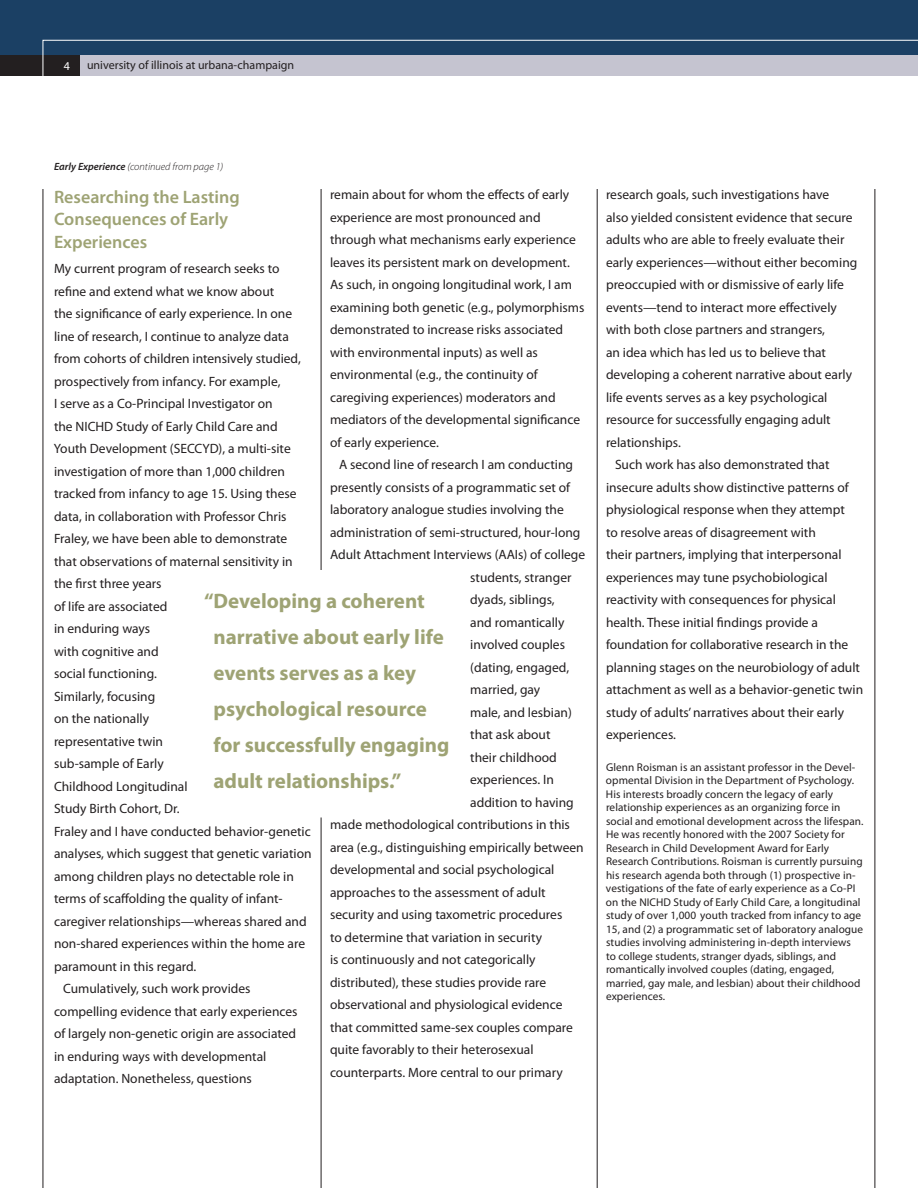
<style>
.page{position:relative;width:918px;height:1188px;background:#fff}
.page>*{position:absolute;margin:0;border:0;box-sizing:border-box;transform-origin:0 0}
.t1{font:700 21px/36px "Myriad Pro";color:#9ea374}
.t2{font:600 18px/22.5px "Myriad Pro";color:#9ea374}
.t3{font:13.5px/22.5px "Myriad Pro";color:#231f20}
.t4{font:12px "Myriad Pro";color:#231f20}
.t5{font:11.25px/13.5px "Myriad Pro";letter-spacing:.005em;color:#231f20}
.t6{font:italic 300 10.5px "Myriad Pro";color:#231f20}
.s1{font-weight:600}
</style>
<div class="page">
<hr style="left:875px;top:189px;width:1px;height:999px;background:#231f20">
<hr style="left:321px;top:189px;width:1px;height:381px;background:#231f20">
<hr style="left:597px;top:189px;width:1px;height:999px;background:#231f20">
<div style="left:0;top:54px;width:80px;height:22px;background:#231f20"></div>
<div style="left:0;top:0;width:918px;height:56px;background:#1b4064"></div>
<svg style="left:43px;top:40px;width:875px;height:36px"></svg>
<hr style="left:43px;top:189px;width:1px;height:999px;background:#231f20">
<hr style="left:321px;top:818px;width:1px;height:370px;background:#231f20">
<p class="t4" style="left:87px;top:58px;width:209px">university of illinois at urbana-champaign</p>
<p class="t6" style="left:54px;top:160px;width:171px"><span class="s1">Early Experience</span> (continued from page 1)</p>
<p class="t3" style="left:330px;top:183px;width:256px">remain about for whom the effects of early experience are most pronounced and through what mechanisms early experience leaves its persistent mark on development.<br>As such, in ongoing longitudinal work, I am examining both genetic (e.g., polymorphisms demonstrated to increase risks associated with environmental inputs) as well as environmental (e.g., the continuity of caregiving experiences) moderators and mediators of the developmental significance of early experience.</p>
<p class="t3" style="left:339px;top:453px;width:236px">A second line of research I am conducting</p>
<p class="t3" style="left:330px;top:476px;width:242px">presently consists of a programmatic set of</p>
<p class="t3" style="left:330px;top:498px;width:235px">laboratory analogue studies involving the</p>
<p class="t3" style="left:330px;top:521px;width:252px">administration of semi-structured, hour-long</p>
<p class="t3" style="left:330px;top:543px;width:257px">Adult Attachment I nterviews (AAIs) of college</p>
<p class="t3" style="left:470px;top:566px;width:103px">students, stranger</p>
<p class="t3" style="left:470px;top:588px;width:86px">dyads, siblings,</p>
<p class="t3" style="left:470px;top:611px;width:96px">and romantically</p>
<p class="t3" style="left:470px;top:633px;width:96px">involved couples</p>
<p class="t3" style="left:470px;top:656px;width:100px">(dating, engaged,</p>
<p class="t3" style="left:470px;top:678px;width:72px">married, gay</p>
<p class="t3" style="left:470px;top:701px;width:103px">male, and lesbian)</p>
<p class="t3" style="left:470px;top:723px;width:82px">that ask about</p>
<p class="t3" style="left:470px;top:746px;width:88px">their childhood</p>
<p class="t3" style="left:470px;top:768px;width:85px">experiences. I n</p>
<p class="t3" style="left:470px;top:791px;width:105px">addition to having</p>
<p class="t3" style="left:330px;top:813px;width:242px">made methodological contributions in this</p>
<p class="t3" style="left:330px;top:836px;width:255px">area (e.g., distinguishing empirically between</p>
<p class="t3" style="left:330px;top:858px;width:226px">developmental and social psychological</p>
<p class="t3" style="left:330px;top:881px;width:217px">approaches to the assessment of adult</p>
<p class="t3" style="left:330px;top:903px;width:234px">security and using taxometric procedures</p>
<p class="t3" style="left:330px;top:926px;width:214px">to determine that variation in security</p>
<p class="t3" style="left:330px;top:948px;width:207px">is continuously and not categorically</p>
<p class="t3" style="left:330px;top:971px;width:218px">distributed), these studies provide rare</p>
<p class="t3" style="left:330px;top:993px;width:234px">observational and physiological evidence</p>
<p class="t3" style="left:330px;top:1016px;width:245px">that committed same-sex couples compare</p>
<p class="t3" style="left:330px;top:1038px;width:205px">quite favorably to their heterosexual</p>
<p class="t3" style="left:330px;top:1061px;width:234px">counterparts. More central to our primary</p>
<h2 class="t2" style="left:54px;top:185px;width:187px">Researching the Lasting<br>Consequences of Early<br>Experiences</h2>
<p class="t3" style="left:54px;top:257px;width:248px">My current program of research seeks to refine and extend what we know about<br>the significance of early experience. I n one line of research, I continue to analyze data from cohorts of children intensively studied, prospectively from infancy. For example,<br>I serve as a Co-Principal I nvestigator on<br>the NICH</p>
<p class="t3" style="left:54px;top:415px;width:225px;text-indent:50px">D Study of Early Child Care and<br>Youth Development (SECCY</p>
<p class="t3" style="left:210px;top:437px;width:83px">D), a multi-site</p>
<p class="t3" style="left:54px;top:460px;width:232px">investigation of more than 1,000 children</p>
<p class="t3" style="left:54px;top:482px;width:244px">tracked from infancy to age 15. Using these</p>
<p class="t3" style="left:54px;top:505px;width:234px">data, in collaboration with Professor Chris</p>
<p class="t3" style="left:54px;top:527px;width:235px">Fraley, we have been able to demonstrate</p>
<p class="t3" style="left:54px;top:550px;width:240px">that observations of maternal sensitivity in</p>
<p class="t3" style="left:54px;top:572px;width:109px">the first three years</p>
<p class="t3" style="left:54px;top:595px;width:115px">of life are associated</p>
<p class="t3" style="left:54px;top:617px;width:98px">in enduring ways</p>
<p class="t3" style="left:54px;top:640px;width:106px">with cognitive and</p>
<p class="t3" style="left:54px;top:662px;width:104px">social functioning.</p>
<p class="t3" style="left:54px;top:685px;width:103px">Similarly, focusing</p>
<p class="t3" style="left:54px;top:707px;width:97px">on the nationally</p>
<p class="t3" style="left:54px;top:730px;width:111px">representative twin</p>
<p class="t3" style="left:54px;top:752px;width:111px">sub-sample of Early</p>
<p class="t3" style="left:54px;top:775px;width:135px">Childhood Longitudinal</p>
<p class="t3" style="left:54px;top:797px;width:127px">Study Birth Cohort, Dr.</p>
<p class="t3" style="left:54px;top:820px;width:258px">Fraley and I have conducted behavior-genetic</p>
<p class="t3" style="left:54px;top:842px;width:259px">analyses, which suggest that genetic variation</p>
<p class="t3" style="left:54px;top:865px;width:241px">among children plays no detectable role in</p>
<p class="t3" style="left:54px;top:887px;width:230px">terms of scaffolding the quality of infant-</p>
<p class="t3" style="left:54px;top:910px;width:254px">caregiver relationships—whereas shared and</p>
<p class="t3" style="left:54px;top:932px;width:253px">non-shared experiences within the home are</p>
<p class="t3" style="left:54px;top:955px;width:144px">paramount in this regard.</p>
<p class="t3" style="left:63px;top:977px;width:189px">Cumulatively, such work provides</p>
<p class="t3" style="left:54px;top:1000px;width:245px">compelling evidence that early experiences</p>
<p class="t3" style="left:54px;top:1022px;width:244px">of largely non-genetic origin are associated</p>
<p class="t3" style="left:54px;top:1045px;width:214px">in enduring ways with developmental</p>
<p class="t3" style="left:54px;top:1067px;width:199px">adaptation. Nonetheless, questions</p>
<h1 class="t1" style="left:214px;top:582px;width:238px;text-indent:-10px">“Developing a coherent narrative about early life events serves as a key psychological resource for successfully engaging adult relationships.”</h1>
<p class="t3" style="left:606px;top:183px;width:225px">research goals, such investigations have</p>
<p class="t3" style="left:606px;top:206px;width:248px">also yielded consistent evidence that secure</p>
<p class="t3" style="left:606px;top:228px;width:240px">adults who are able to freely evaluate their</p>
<p class="t3" style="left:606px;top:251px;width:253px">early experiences—without either becoming</p>
<p class="t3" style="left:606px;top:273px;width:239px">preoccupied with or dismissive of early life</p>
<p class="t3" style="left:606px;top:296px;width:232px">events—tend to interact more effectively</p>
<p class="t3" style="left:606px;top:318px;width:221px">with both close partners and strangers,</p>
<p class="t3" style="left:606px;top:341px;width:222px">an idea which has led us to believe that</p>
<p class="t3" style="left:606px;top:363px;width:248px">developing a coherent narrative about early</p>
<p class="t3" style="left:606px;top:386px;width:223px">life events serves as a key psychological</p>
<p class="t3" style="left:606px;top:408px;width:226px">resource for successfully engaging adult</p>
<p class="t3" style="left:606px;top:431px;width:76px">relationships.</p>
<p class="t3" style="left:615px;top:453px;width:216px">Such work has also demonstrated that</p>
<p class="t3" style="left:606px;top:476px;width:244px">insecure adults show distinctive patterns of</p>
<p class="t3" style="left:606px;top:498px;width:240px">physiological response when they attempt</p>
<p class="t3" style="left:606px;top:521px;width:211px">to resolve areas of disagreement with</p>
<p class="t3" style="left:606px;top:543px;width:237px">their partners, implying that interpersonal</p>
<p class="t3" style="left:606px;top:566px;width:223px">experiences may tune psychobiological</p>
<p class="t3" style="left:606px;top:588px;width:231px">reactivity with consequences for physical</p>
<p class="t3" style="left:606px;top:611px;width:214px">health. These initial findings provide a</p>
<p class="t3" style="left:606px;top:633px;width:244px">foundation for collaborative research in the</p>
<p class="t3" style="left:606px;top:656px;width:256px">planning stages on the neurobiology of adult</p>
<p class="t3" style="left:606px;top:678px;width:259px">attachment as well as a behavior-genetic twin</p>
<p class="t3" style="left:606px;top:701px;width:240px">study of adults’ narratives about their early</p>
<p class="t3" style="left:606px;top:723px;width:72px">experiences.</p>
<p class="t5" style="left:606px;top:760px;width:259px">Glenn Roisman is an assistant professor in the Devel&shy;opmental Division in the Department of Psychology.<br>H is interests broadly concern the legacy of early relationship experiences as an organizing force in social and emotional development across the lifespan.<br>He was recently honored with the 2007 Society for Research in Child Development Award for Early Research Contributions. Roisman is currently pursuing his research agenda both through (1) prospective in&shy;vestigations of the fate of early experience as a Co-PI on the NICH</p>
<p class="t5" style="left:606px;top:895px;width:259px;text-indent:58px">D Study of Early Child Care, a longitudinal study of over 1,000 youth tracked from infancy to age 15, and (2) a programmatic set of laboratory analogue studies involving administering in-depth interviews to college students, stranger dyads, siblings, and romantically involved couples (dating, engaged, married, gay male, and lesbian) about their childhood experiences.</p>
</div>
